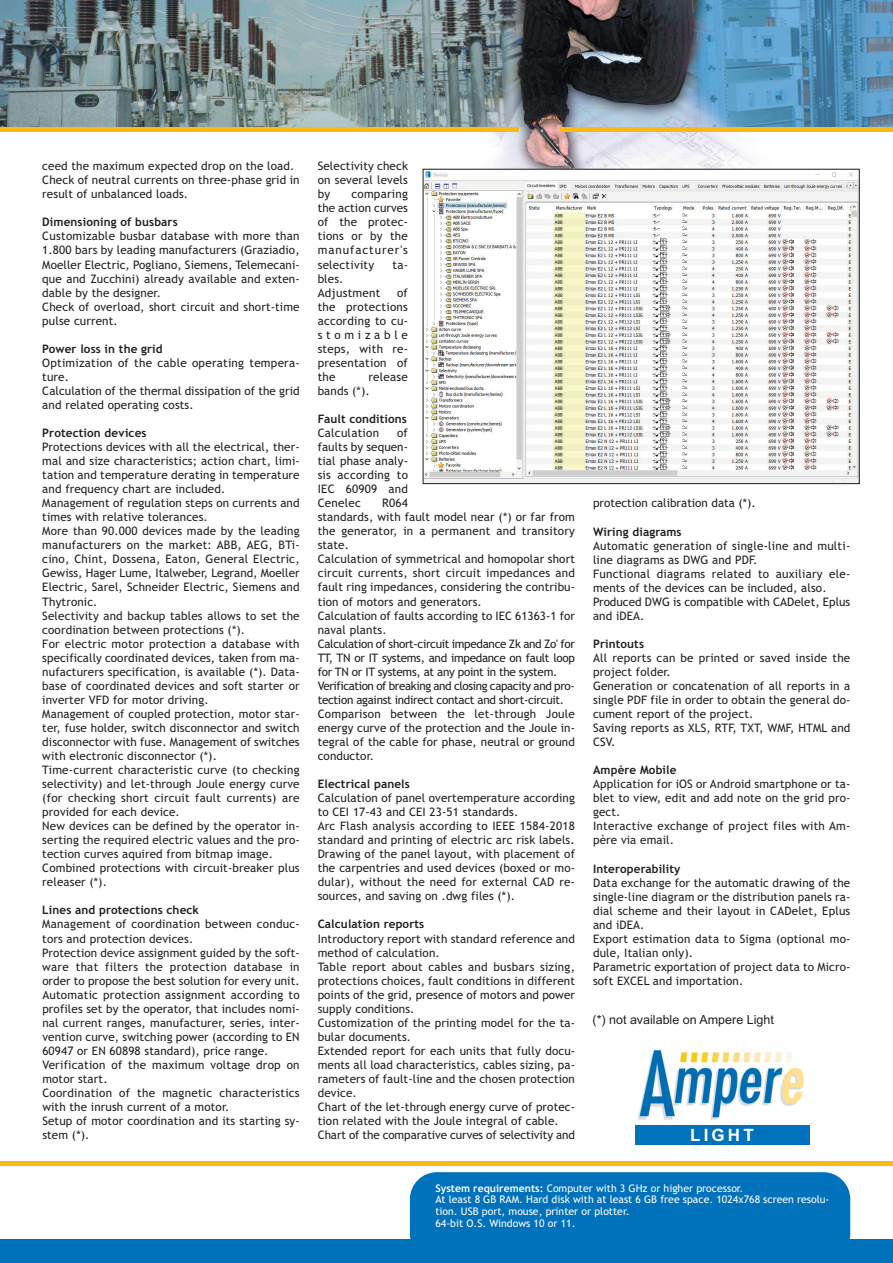
<style>
.page{position:relative;width:893px;height:1263px;background:#fff}
.page>*{position:absolute;margin:0;border:0;box-sizing:border-box;transform-origin:0 0}
.t1{font:700 16.95px "Arial";letter-spacing:.185em;color:#fff}
.t2{font:12.45px "Arial";color:#231f20}
.t3{font:11.7px/14.1px "Trebuchet MS";letter-spacing:.01em;color:#231f20}
.t4{font:700 11.7px "Trebuchet MS";letter-spacing:.01em;color:#231f20}
.t5{font:10.5px/11.7px "Trebuchet MS";color:#fff}
.s1{font-weight:700}
</style>
<div class="page">
<img style="left:0;top:0;width:893px;height:257px">
<div style="left:0;top:1239px;width:893px;height:24px;background:#0071bb"></div>
<hr style="left:0;top:128px;width:519px;height:4px;background:#fcb814">
<hr style="left:0;top:1161px;width:893px;height:4px;background:#fcb814">
<hr style="left:560px;top:128px;width:333px;height:4px;background:#fcb814">
<img style="left:425px;top:171px;width:432px;height:311px">
<div style="left:423px;top:169px;width:436px;height:315px;border:1px solid #231f20"></div>
<div style="left:410px;top:1172px;width:440px;height:89px;background:#0071bb;border-radius:27px"></div>
<img style="left:638px;top:1050px;width:166px;height:70px">
<div style="left:635px;top:1125px;width:174px;height:20px;background:#0071bb"></div>
<p class="t3" style="left:42px;top:159px;width:259px">ceed the maximum expected drop on the load.<br>Check of neutral currents on three-phase grid in result of unbalanced loads.</p>
<p class="t4" style="left:42px;top:215px;width:137px">Dimensioning of busbars</p>
<p class="t3" style="left:42px;top:229px;width:259px">Customizable busbar database with more than 1.800 bars by leading manufacturers (Graziadio, Moeller Electric, Pogliano, Siemens, Telemecani&shy;que and Zucchini) already available and exten&shy;dable by the designer.<br>Check of overload, short circuit and short-time pulse current.</p>
<p class="t4" style="left:42px;top:342px;width:122px">Power loss in the grid</p>
<p class="t3" style="left:42px;top:356px;width:259px">Optimization of the cable operating tempera&shy;ture.<br>Calculation of the thermal dissipation of the grid and related operating costs.</p>
<p class="t4" style="left:42px;top:426px;width:106px">Protection devices</p>
<p class="t3" style="left:42px;top:440px;width:259px">Protections devices with all the electrical, ther&shy;mal and size characteristics; action chart, limi&shy;tation and temperature derating in temperature and frequency chart are included.<br>Management of regulation steps on currents and times with relative tolerances.<br>More than 90.000 devices made by the leading manufacturers on the market: ABB, AEG, BTi&shy;cino, Chint, Dossena, Eaton, General Electric, Gewiss, Hager Lume, Italweber, Legrand, Moeller Electric, Sarel, Schneider Electric, Siemens and Thytronic.<br>Selectivity and backup tables allows to set the coordination between protections (*).<br>For electric motor protection a database with specifically coordinated devices, taken from ma&shy;nufacturers specification, is available (*). Data&shy;base of coordinated devices and soft starter or inverter VFD for motor driving.<br>Management of coupled protection, motor star&shy;ter, fuse holder, switch disconnector and switch disconnector with fuse. Management of switches with electronic disconnector (*).<br>Time-current characteristic curve (to checking selectivity) and let-through Joule energy curve (for checking short circuit fault currents) are provided for each device.<br>New devices can be defined by the operator in&shy;serting the required electric values and the pro&shy;tection curves aquired from bitmap image.<br>Combined protections with circuit-breaker plus releaser (*).</p>
<p class="t4" style="left:42px;top:903px;width:158px">Lines and protections check</p>
<p class="t3" style="left:42px;top:917px;width:259px">Management of coordination between conduc&shy;tors and protection devices.<br>Protection device assignment guided by the soft&shy;ware that filters the protection database in order to propose the best solution for every unit.<br>Automatic protection assignment according to profiles set by the operator, that includes nomi&shy;nal current ranges, manufacturer, series, inter&shy;vention curve, switching power (according to EN 60947 or EN 60898 standard), price range.<br>Verification of the maximum voltage drop on motor start.<br>Coordination of the magnetic characteristics with the inrush current of a motor.<br>Setup of motor coordination and its starting sy&shy;stem (*).</p>
<p class="t3" style="left:318px;top:159px;width:92px;text-align:justify">Selectivity check on several levels by</p>
<p class="t3" style="left:318px;top:187px;width:92px;text-align:justify;text-indent:34px">comparing the action curves of the protec&shy;tions or by the manufacturer's selectivity</p>
<p class="t3" style="left:392px;top:257px;width:17px">ta-</p>
<p class="t3" style="left:318px;top:271px;width:64px">bles.<br>Adjustment</p>
<p class="t3" style="left:318px;top:285px;width:92px;text-align:justify;text-indent:79px">of the protections according to cu&shy;stomizable steps, with re&shy;presentation of the</p>
<p class="t3" style="left:318px;top:370px;width:92px;text-indent:51px">release bands (*).</p>
<p class="t4" style="left:318px;top:412px;width:91px">Fault conditions</p>
<p class="t3" style="left:318px;top:426px;width:63px">Calculation</p>
<p class="t3" style="left:318px;top:426px;width:92px;text-align:justify;text-indent:79px">of faults by sequen&shy;tial phase analy&shy;sis according to IEC 60909 and Cenelec</p>
<p class="t3" style="left:318px;top:496px;width:259px;text-indent:64px">R064<br>standards, with fault model near (*) or far from the generator, in a permanent and transitory state.<br>Calculation of symmetrical and homopolar short circuit currents, short circuit impedances and fault ring impedances, considering the contribu&shy;tion of motors and generators.<br>Calculation of faults according to IEC 61363-1 for naval plants.<br>Calculation of short-circuit impedance Zk and Zo' for TT, TN or IT systems, and impedance on fault loop for TN or IT systems, at any point in the system.<br>Verification of breaking and closing capacity and pro&shy;tection against indirect contact and short-circuit.<br>Comparison between the let-through Joule energy curve of the protection and the Joule in&shy;tegral of the cable for phase, neutral or ground conductor.</p>
<p class="t4" style="left:318px;top:777px;width:94px">Electrical panels</p>
<p class="t3" style="left:318px;top:791px;width:259px">Calculation of panel overtemperature according to CEI 17-43 and CEI 23-51 standards.<br>Arc Flash analysis according to IEEE 1584-2018 standard and printing of electric arc risk labels.<br>Drawing of the panel layout, with placement of the carpentries and used devices (boxed or mo&shy;dular), without the need for external CAD re&shy;sources, and saving on .dwg files (*).</p>
<p class="t4" style="left:318px;top:917px;width:108px">Calculation reports</p>
<p class="t3" style="left:318px;top:931px;width:259px">Introductory report with standard reference and method of calculation.<br>Table report about cables and busbars sizing, protections choices, fault conditions in different points of the grid, presence of motors and power supply conditions.<br>Customization of the printing model for the ta&shy;bular documents.<br>Extended report for each units that fully docu&shy;ments all load characteristics, cables sizing, pa&shy;rameters of fault-line and the chosen protection device.<br>Chart of the let-through energy curve of protec&shy;tion related with the Joule integral of cable.<br>Chart of the comparative curves of selectivity and</p>
<p class="t3" style="left:593px;top:496px;width:164px">protection calibration data (*).</p>
<p class="t4" style="left:593px;top:525px;width:90px">Wiring diagrams</p>
<p class="t3" style="left:593px;top:538px;width:259px">Automatic generation of single-line and multi&shy;line diagrams as DWG and PDF.<br>Functional diagrams related to auxiliary ele&shy;ments of the devices can be included, also.<br>Produced DWG is compatible with CADelet, Eplus and iDEA.</p>
<p class="t4" style="left:593px;top:637px;width:53px">Printouts</p>
<p class="t3" style="left:593px;top:651px;width:259px">All reports can be printed or saved inside the project folder.<br>Generation or concatenation of all reports in a single PDF file in order to obtain the general do&shy;cument report of the project.<br>Saving reports as XLS, RTF, TXT, WMF, HTML and CSV.</p>
<p class="t4" style="left:593px;top:763px;width:85px">Ampère Mobile</p>
<p class="t3" style="left:593px;top:777px;width:259px">Application for iOS or Android smartphone or ta&shy;blet to view, edit and add note on the grid pro&shy;gect.<br>Interactive exchange of project files with Am&shy;père via email.</p>
<p class="t4" style="left:593px;top:862px;width:89px">Interoperability</p>
<p class="t3" style="left:593px;top:875px;width:259px">Data exchange for the automatic drawing of the single-line diagram or the distribution panels ra&shy;dial scheme and their layout in CADelet, Eplus and iDEA.<br>Export estimation data to Sigma (optional mo&shy;dule, Italian only).<br>Parametric exportation of project data to Micro&shy;soft EXCEL and importation.</p>
<p class="t2" style="left:592px;top:1012px;width:183px">(*) not available on Ampere Light</p>
<h1 class="t1" style="left:690px;top:1125px;width:65px">LIGHT</h1>
<p class="t5" style="left:435px;top:1182px;width:396px"><span class="s1">System requirements:</span> Computer with 3 GHz or higher processor.<br>At least 8 GB RAM. Hard disk with at least 6 GB free space. 1024x768 screen resolu&shy;tion. USB port, mouse, printer or plotter.<br>64-bit O.S. Windows 10 or 11.</p>
</div>
